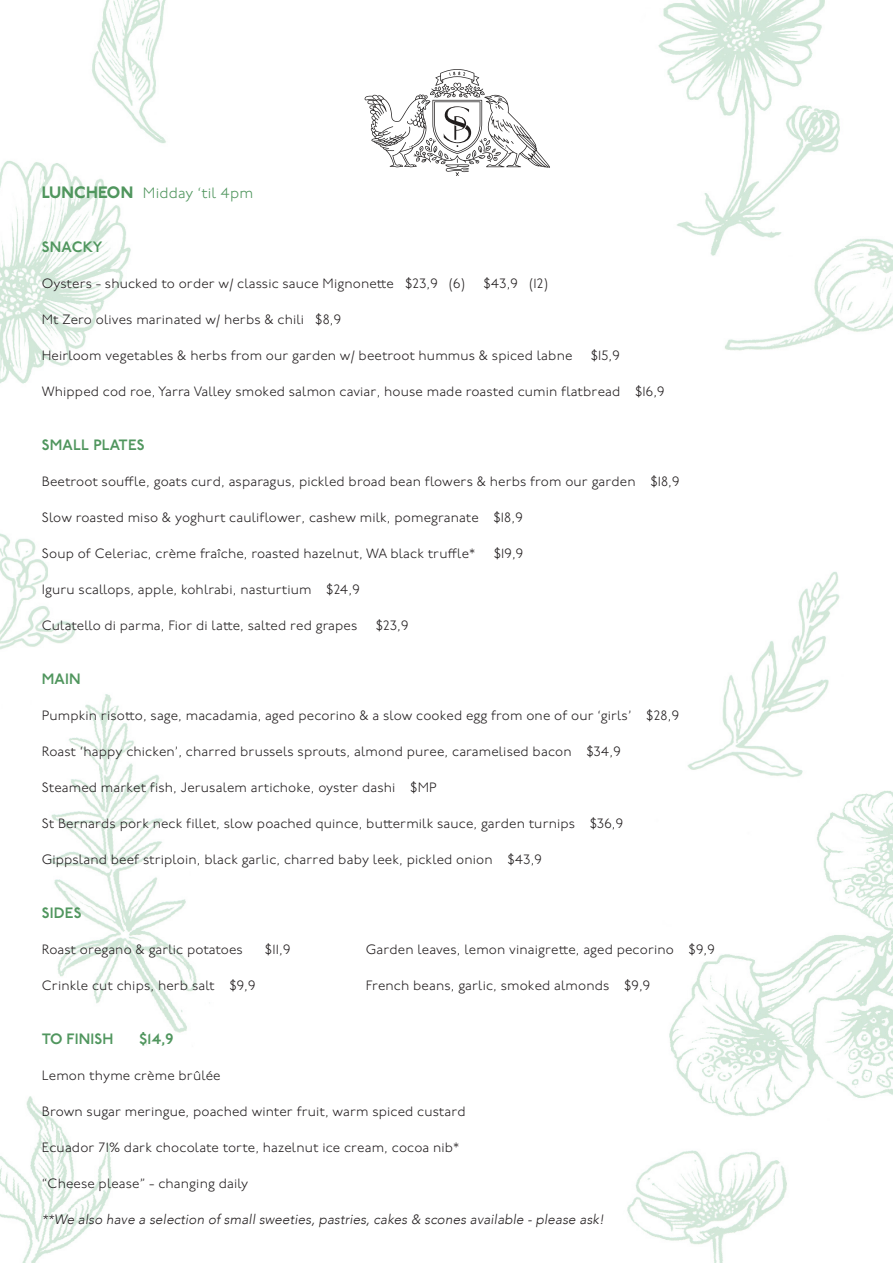
<style>
.page{position:relative;width:893px;height:1263px;background:#fff}
.page>*{position:absolute;margin:0;border:0;box-sizing:border-box;transform-origin:0 0}
.t1{font:600 15px "P22 Underground";letter-spacing:.01em;color:#50965e}
.t2{font:300 15px "P22 Underground";letter-spacing:.01em;color:#50965e}
.t3{font:300 13.5px "P22 Underground";letter-spacing:.01em;color:#231f20}
.t4{font:italic 300 13.5px "Avenir";letter-spacing:.01em;color:#231f20}
.s1{font-weight:800;font-size:16.5px}
</style>
<div class="page">
<img style="left:0;top:0;width:893px;height:1263px">
<svg style="left:365px;top:69px;width:185px;height:107px"></svg>
<p class="t2" style="left:42px;top:185px;width:213px"><span class="s1">LUNCHEON</span> Midday ‘til 4pm</p>
<p class="t1" style="left:42px;top:238px;width:62px">SNACKY</p>
<p class="t3" style="left:42px;top:276px;width:425px">Oysters - shucked to order w/ classic sauce Mignonette $23,9 (6)</p>
<p class="t3" style="left:483px;top:276px;width:66px">$43,9 (12)</p>
<p class="t3" style="left:42px;top:312px;width:301px">Mt Zero olives marinated w/ herbs &amp; chili $8,9</p>
<p class="t3" style="left:42px;top:348px;width:532px">Heirloom vegetables &amp; herbs from our garden w/ beetroot hummus &amp; spiced labne</p>
<p class="t3" style="left:591px;top:348px;width:31px">$15,9</p>
<p class="t3" style="left:42px;top:384px;width:624px">Whipped cod roe, Yarra Valley smoked salmon caviar, house made roasted cumin flatbread $16,9</p>
<p class="t1" style="left:42px;top:436px;width:105px">SMALL PLATES</p>
<p class="t3" style="left:42px;top:474px;width:639px">Beetroot souffle, goats curd, asparagus, pickled broad bean flowers &amp; herbs from our garden $18,9</p>
<p class="t3" style="left:42px;top:510px;width:482px">Slow roasted miso &amp; yoghurt cauliflower, cashew milk, pomegranate $18,9</p>
<p class="t3" style="left:42px;top:546px;width:435px">Soup of Celeriac, crème fraîche, roasted hazelnut, WA black truffle*</p>
<p class="t3" style="left:494px;top:546px;width:31px">$19,9</p>
<p class="t3" style="left:42px;top:582px;width:319px">Iguru scallops, apple, kohlrabi, nasturtium $24,9</p>
<p class="t3" style="left:42px;top:618px;width:317px">Culatello di parma, Fior di latte, salted red grapes</p>
<p class="t3" style="left:376px;top:618px;width:34px">$23,9</p>
<p class="t1" style="left:42px;top:670px;width:40px">MAIN</p>
<p class="t3" style="left:42px;top:708px;width:639px">Pumpkin risotto, sage, macadamia, aged pecorino &amp; a slow cooked egg from one of our ‘girls’ $28,9</p>
<p class="t3" style="left:42px;top:744px;width:581px">Roast ‘happy chicken’, charred brussels sprouts, almond puree, caramelised bacon $34,9</p>
<p class="t3" style="left:42px;top:780px;width:396px">Steamed market fish, Jerusalem artichoke, oyster dashi $MP</p>
<p class="t3" style="left:42px;top:816px;width:583px">St Bernards pork neck fillet, slow poached quince, buttermilk sauce, garden turnips $36,9</p>
<p class="t3" style="left:42px;top:852px;width:502px">Gippsland beef striploin, black garlic, charred baby leek, pickled onion $43,9</p>
<p class="t1" style="left:42px;top:904px;width:41px">SIDES</p>
<p class="t3" style="left:42px;top:942px;width:203px">Roast oregano &amp; garlic potatoes</p>
<p class="t3" style="left:265px;top:942px;width:27px">$11,9</p>
<p class="t3" style="left:366px;top:942px;width:350px">Garden leaves, lemon vinaigrette, aged pecorino $9,9</p>
<p class="t3" style="left:42px;top:978px;width:215px">Crinkle cut chips, herb salt $9,9</p>
<p class="t3" style="left:366px;top:978px;width:286px">French beans, garlic, smoked almonds $9,9</p>
<p class="t1" style="left:42px;top:1030px;width:73px">TO FINISH</p>
<p class="t1" style="left:140px;top:1030px;width:35px">$14,9</p>
<p class="t3" style="left:42px;top:1068px;width:180px">Lemon thyme crème brûlée</p>
<p class="t3" style="left:42px;top:1104px;width:425px">Brown sugar meringue, poached winter fruit, warm spiced custard</p>
<p class="t3" style="left:42px;top:1140px;width:419px">Ecuador 71% dark chocolate torte, hazelnut ice cream, cocoa nib*</p>
<p class="t3" style="left:42px;top:1176px;width:208px">“Cheese please” - changing daily</p>
<p class="t4" style="left:42px;top:1211px;width:564px">**We also have a selection of small sweeties, pastries, cakes &amp; scones available - please ask!</p>
</div>
